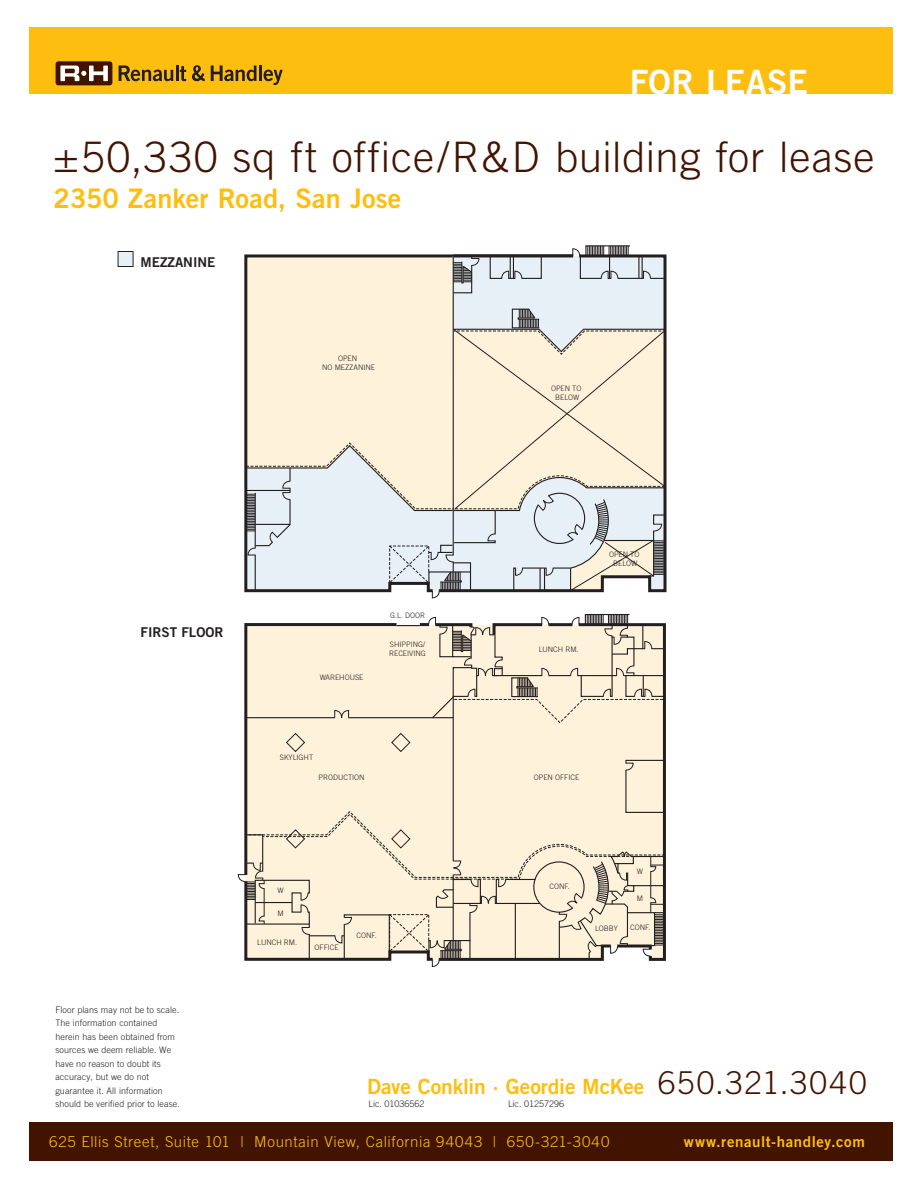
<style>
.page{position:relative;width:918px;height:1188px;background:#fff}
.page>*{position:absolute;margin:0;border:0;box-sizing:border-box;transform-origin:0 0}
.t1{font:300 42px "Trade Gothic";letter-spacing:.02em;color:#421400}
.t2{font:33.45px "Trade Gothic Bold Two";letter-spacing:.01em;color:#fff}
.t3{font:27px "Trade Gothic Bold Two";color:#febe10}
.t4{font:21px "Trade Gothic Bold Two";letter-spacing:-.005em;color:#febe10}
.t5{font:300 15px "Trade Gothic";letter-spacing:.045em;color:#febe10}
.t6{font:15px "Trade Gothic Bold Two";letter-spacing:.04em;color:#febe10}
.t7{font:13.5px "Trade Gothic Bold Two";color:#231f20}
.t8{font:300 9px/13.5px "Trade Gothic";letter-spacing:.01em;color:#231f20}
.t9{font:300 7.5px/9px "Trade Gothic";color:#231f20;text-align:center}
.s1{font-family:"Trade Gothic";font-weight:300;font-size:31.5px;color:#421400}
</style>
<div class="page">
<div style="left:29px;top:27px;width:864px;height:67px;background:#febe10"></div>
<div style="left:29px;top:1123px;width:864px;height:38px;background:#421400"></div>
<div style="left:56px;top:61px;width:56px;height:24px;background:#421400;border-radius:3px"></div>
<svg style="left:60px;top:66px;width:48px;height:15px"></svg>
<svg style="left:119px;top:65px;width:67px;height:16px"></svg>
<svg style="left:192px;top:65px;width:13px;height:16px"></svg>
<svg style="left:211px;top:65px;width:45px;height:16px"></svg>
<hr style="left:259px;top:65px;width:3px;height:16px;background:#231f20">
<svg style="left:264px;top:70px;width:19px;height:15px"></svg>
<div style="left:118px;top:251px;width:15px;height:16px;background:#e6f0f6;border:1px solid #231f20"></div>
<svg style="left:238px;top:614px;width:428px;height:353px"></svg>
<svg style="left:245px;top:245px;width:422px;height:354px"></svg>
<h2 class="t2" style="left:630px;top:61px;width:180px">FOR LEASE</h2>
<h1 class="t1" style="left:54px;top:132px;width:822px">±50,330 sq ft office/R&amp;D building for lease</h1>
<h3 class="t3" style="left:54px;top:181px;width:349px">2350 Zanker Road, San Jose</h3>
<h3 class="t7" style="left:141px;top:254px;width:76px">MEZZANINE</h3>
<p class="t9" style="left:322px;top:354px;width:54px">OPEN<br>NO MEZZANINE</p>
<p class="t9" style="left:551px;top:383px;width:32px">OPEN TO<br>BELOW</p>
<h3 class="t7" style="left:141px;top:624px;width:84px">FIRST FLOOR</h3>
<p class="t9" style="left:320px;top:673px;width:45px">WAREHOUSE</p>
<p class="t9" style="left:390px;top:610px;width:37px">G.L. DOOR</p>
<p class="t9" style="left:389px;top:640px;width:38px;text-align:left">SHIPPING/<br>RECEIVING</p>
<p class="t9" style="left:280px;top:752px;width:35px">SKYLIGHT</p>
<p class="t9" style="left:318px;top:773px;width:48px">PRODUCTION</p>
<p class="t9" style="left:609px;top:550px;width:32px">OPEN TO<br>BELOW</p>
<p class="t9" style="left:539px;top:645px;width:41px">LUNCH RM.</p>
<p class="t9" style="left:534px;top:773px;width:47px">OPEN OFFICE</p>
<p class="t8" style="left:55px;top:1003px;width:126px">Floor plans may not be to scale.<br>The information contained herein has been obtained from sources we deem reliable. We have no reason to doubt its accuracy, but we do not guarantee it. All information should be verified prior to lease.</p>
<p class="t9" style="left:278px;top:886px;width:8px">W</p>
<p class="t9" style="left:278px;top:909px;width:8px">M</p>
<p class="t9" style="left:257px;top:937px;width:41px">LUNCH RM.</p>
<p class="t9" style="left:315px;top:942px;width:26px">OFFICE</p>
<p class="t9" style="left:357px;top:931px;width:22px">CONF.</p>
<p class="t9" style="left:549px;top:881px;width:22px">CONF.</p>
<p class="t9" style="left:637px;top:866px;width:8px">W</p>
<p class="t9" style="left:637px;top:894px;width:8px">M</p>
<p class="t9" style="left:595px;top:924px;width:24px">LOBBY</p>
<p class="t9" style="left:630px;top:923px;width:22px">CONF.</p>
<h3 class="t4" style="left:367px;top:1073px;width:501px">Dave Conklin · Geordie McKee <span class="s1">650.321.3040</span></h3>
<p class="t8" style="left:369px;top:1097px;width:58px">Lic. 01036562</p>
<p class="t8" style="left:508px;top:1097px;width:58px">Lic. 01257296</p>
<h3 class="t5" style="left:49px;top:1133px;width:562px">625 Ellis Street, Suite 101 | Mountain View, California 94043 | 650-321-3040</h3>
<h3 class="t6" style="left:684px;top:1132px;width:183px">www.renault-handley.com</h3>
</div>
